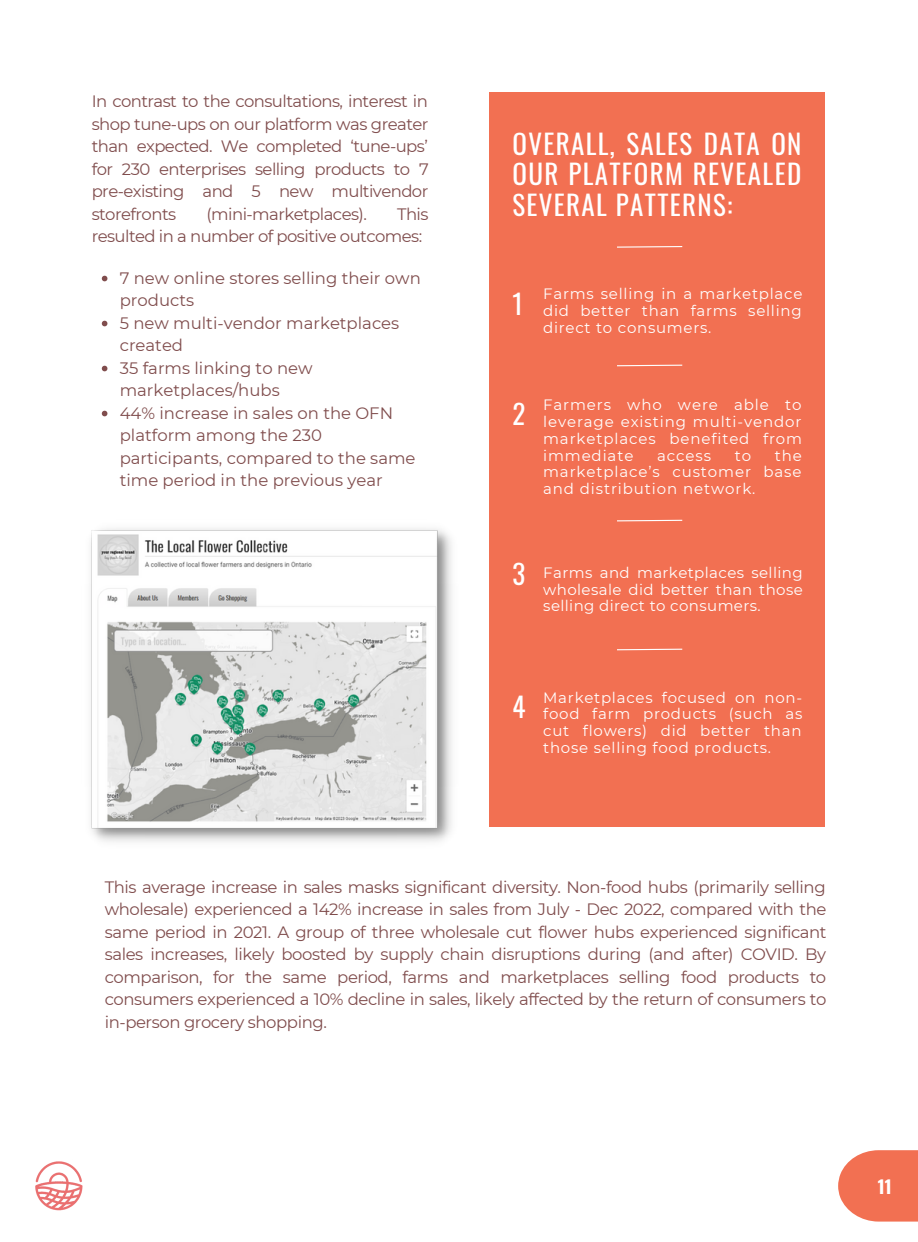
<style>
.page{position:relative;width:918px;height:1242px;background:#fff}
.page>*{position:absolute;margin:0;border:0;box-sizing:border-box;transform-origin:0 0}
.t1{font:27px/30.3px "Oswald";letter-spacing:.05em;color:#fff;text-align:justify}
.t2{font:700 18px "Oswald";color:#fff}
.t3{font:16.5px/22.5px "Montserrat";color:#804d4d;text-align:justify}
.t4{font:16.5px/22.5px "Montserrat";letter-spacing:-.035em;color:#804d4d}
.t5{font:15px/16.8px "Montserrat";letter-spacing:.05em;color:#fff;text-align:justify}
</style>
<div class="page">
<svg style="left:838px;top:1150px;width:80px;height:71px;background:#f37f65"></svg>
<img style="left:35px;top:1161px;width:48px;height:50px">
<div style="left:490px;top:92px;width:335px;height:734px;background:#f27052"></div>
<svg style="left:617px;top:648px;width:66px;height:3px"></svg>
<svg style="left:617px;top:246px;width:66px;height:2px"></svg>
<svg style="left:617px;top:519px;width:66px;height:3px"></svg>
<svg style="left:617px;top:364px;width:66px;height:3px"></svg>
<img style="left:91px;top:528px;width:361px;height:314px">
<svg style="left:102px;top:276px;width:5px;height:5px"></svg>
<svg style="left:102px;top:321px;width:5px;height:5px"></svg>
<svg style="left:102px;top:366px;width:5px;height:5px"></svg>
<svg style="left:102px;top:411px;width:5px;height:5px"></svg>
<p class="t3" style="left:92px;top:90px;width:339px">In contrast to the consultations, interest in shop tune-ups on our platform was greater than expected. We completed ‘tune-ups’ for 230 enterprises selling products to 7 pre-existing and 5 new multivendor storefronts</p>
<p class="t4" style="left:92px;top:202px;width:338px;text-indent:305px">This resulted in a number of positive outcomes:</p>
<p class="t4" style="left:206px;top:202px;width:162px">(mini-marketplaces).</p>
<p class="t3" style="left:120px;top:266px;width:303px;text-align:left">7 new online stores selling their own products<br>5 new multi-vendor marketplaces created<br>35 farms linking to new marketplaces/hubs<br>44% increase in sales on the OFN platform among the 230 participants, compared to the same time period in the previous year</p>
<h1 class="t1" style="left:513px;top:128px;width:291px">OVERALL, SALES DATA ON OUR PLATFORM REVEALED SEVERAL PATTERNS:</h1>
<h1 class="t1" style="left:512px;top:288px;width:12px">1</h1>
<p class="t5" style="left:543px;top:286px;width:261px">Farms selling in a marketplace did better than farms selling direct to consumers.</p>
<h1 class="t1" style="left:512px;top:398px;width:14px">2</h1>
<p class="t5" style="left:543px;top:396px;width:261px">Farmers who were able to leverage existing multi-vendor marketplaces benefited from immediate</p>
<p class="t5" style="left:543px;top:447px;width:260px;text-indent:232px">the marketplace’s customer base and distribution network.</p>
<p class="t5" style="left:657px;top:447px;width:55px">access</p>
<p class="t5" style="left:735px;top:447px;width:18px">to</p>
<h1 class="t1" style="left:513px;top:557px;width:14px">3</h1>
<p class="t5" style="left:543px;top:564px;width:261px">Farms and marketplaces selling wholesale did better than those selling direct to consumers.</p>
<h1 class="t1" style="left:513px;top:691px;width:15px">4</h1>
<p class="t5" style="left:543px;top:689px;width:261px">Marketplaces focused on non&shy;food farm products (such as cut flowers) did better than those selling food products.</p>
<p class="t3" style="left:105px;top:876px;width:723px">This average increase in sales masks significant diversity. Non-food hubs (primarily selling wholesale) experienced a 142% increase in sales from July - Dec 2022, compared with the same period in 2021. A group of three wholesale cut flower hubs experienced significant sales increases, likely boosted by supply chain disruptions during (and after) COVID. By comparison, for the same period, farms and marketplaces selling food products to consumers experienced a 10% decline in sales, likely affected by the return of consumers to in-person grocery shopping.</p>
<p class="t2" style="left:878px;top:1172px;width:17px">1 91</p>
</div>
